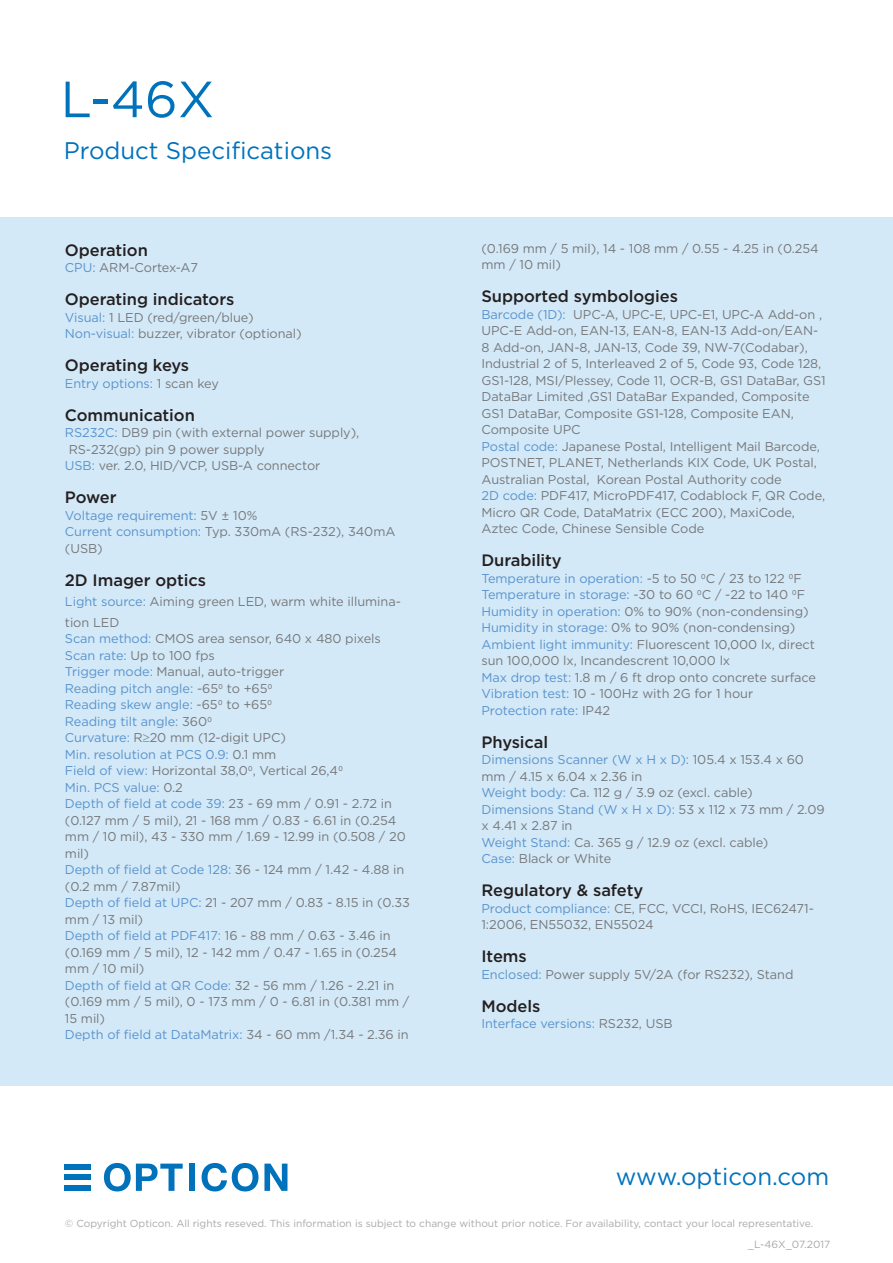
<style>
.page{position:relative;width:893px;height:1263px;background:#fff}
.page>*{position:absolute;margin:0;border:0;box-sizing:border-box;transform-origin:0 0}
.t1{font:50.85px "Gotham";color:#0072bc}
.t2{font:24px "Gotham";color:#0072bc}
.t3{font:500 16.5px "Gotham";letter-spacing:-.005em;color:#231f20}
.t4{font:12.75px/16.5px "Gotham";letter-spacing:-.005em;color:#76787b}
.t5{font:12.75px "Gotham";letter-spacing:-.005em;color:#5893ce}
.t6{font:10.35px "Gotham";color:#a8a9ad}
.t7{font:10.2px "Gotham";color:#a8a9ad}
.s1{color:#5893ce}
.s2{color:#76787b}
</style>
<div class="page">
<div style="left:65px;top:1164px;width:26px;height:6px;background:#0072bc"></div>
<div style="left:65px;top:1175px;width:26px;height:5px;background:#0072bc"></div>
<div style="left:65px;top:1185px;width:26px;height:5px;background:#0072bc"></div>
<svg style="left:104px;top:1163px;width:79px;height:28px"></svg>
<div style="left:189px;top:1163px;width:6px;height:28px;background:#0072bc"></div>
<svg style="left:202px;top:1163px;width:85px;height:28px"></svg>
<div style="left:0;top:217px;width:893px;height:869px;background:#d4e9f7"></div>
<p class="t1" style="left:61px;top:67px;width:155px">L-46X</p>
<p class="t2" style="left:64px;top:135px;width:270px">Product Specifications</p>
<p class="t3" style="left:65px;top:239px;width:84px">Operation</p>
<p class="t4" style="left:65px;top:259px;width:135px"><span class="s1">CPU:</span> ARM-Cortex-A7</p>
<p class="t3" style="left:65px;top:288px;width:171px">Operating indicators</p>
<p class="t4" style="left:65px;top:309px;width:190px"><span class="s1">Visual:</span> 1 LED (red/green/blue)</p>
<p class="t4" style="left:65px;top:325px;width:238px"><span class="s1">Non-visual:</span> buzzer, vibrator (optional)</p>
<p class="t3" style="left:65px;top:354px;width:126px">Operating keys</p>
<p class="t5" style="left:65px;top:375px;width:156px">Entry options: <span class="s2">1 scan key</span></p>
<p class="t3" style="left:65px;top:404px;width:131px">Communication</p>
<p class="t4" style="left:65px;top:424px;width:296px"><span class="s1">RS232C:</span> DB9 pin (with external power supply),</p>
<p class="t4" style="left:69px;top:441px;width:198px">RS-232(gp) pin 9 power supply</p>
<p class="t4" style="left:65px;top:457px;width:257px"><span class="s1">USB:</span> ver. 2.0, HID/VCP, USB-A connector</p>
<p class="t3" style="left:65px;top:486px;width:53px">Power</p>
<p class="t5" style="left:65px;top:507px;width:194px">Voltage requirement: <span class="s2">5V ± 10%</span></p>
<p class="t4" style="left:65px;top:523px;width:332px"><span class="s1">Current consumption:</span> Typ. 330mA (RS-232), 340mA (USB)</p>
<p class="t3" style="left:65px;top:569px;width:143px">2D Imager optics</p>
<p class="t4" style="left:65px;top:591px;width:337px;line-height:20.7px"><span class="s1">Light source:</span> Aiming green LED, warm white illumina&shy;tion LED</p>
<p class="t4" style="left:65px;top:630px;width:317px"><span class="s1">Scan method:</span> CMOS area sensor, 640 x 480 pixels</p>
<p class="t4" style="left:65px;top:647px;width:151px"><span class="s1">Scan rate:</span> Up to 100 fps</p>
<p class="t4" style="left:65px;top:663px;width:221px"><span class="s1">Trigger mode:</span> Manual, auto-trigger</p>
<p class="t5" style="left:65px;top:680px;width:209px">Reading pitch angle: <span class="s2">-650 to +650</span></p>
<p class="t5" style="left:65px;top:697px;width:209px">Reading skew angle: <span class="s2">-650 to +650</span></p>
<p class="t5" style="left:65px;top:713px;width:149px">Reading tilt angle: <span class="s2">3600</span></p>
<p class="t4" style="left:65px;top:729px;width:222px"><span class="s1">Curvature:</span> R≥20 mm (12-digit UPC)</p>
<p class="t5" style="left:65px;top:746px;width:213px">Min. resolution at PCS 0.9: <span class="s2">0.1 mm</span></p>
<p class="t4" style="left:65px;top:762px;width:280px"><span class="s1">Field of view:</span> Horizontal 38,00, Vertical 26,40</p>
<p class="t5" style="left:65px;top:779px;width:119px">Min. PCS value: <span class="s2">0.2</span></p>
<p class="t5" style="left:65px;top:796px;width:329px">Depth of field at code 39: <span class="s2">23 - 69 mm / 0.91 - 2.72 in</span></p>
<p class="t4" style="left:65px;top:812px;width:342px">(0.127 mm / 5 mil), 21 - 168 mm / 0.83 - 6.61 in (0.254 mm / 10 mil), 43 - 330 mm / 1.69 - 12.99 in (0.508 / 20 mil)</p>
<p class="t4" style="left:65px;top:861px;width:341px"><span class="s1">Depth of field at Code 128:</span> 36 - 124 mm / 1.42 - 4.88 in (0.2 mm / 7.87mil)</p>
<p class="t4" style="left:65px;top:894px;width:347px"><span class="s1">Depth of field at UPC:</span> 21 - 207 mm / 0.83 - 8.15 in (0.33 mm / 13 mil)</p>
<p class="t4" style="left:65px;top:927px;width:334px"><span class="s1">Depth of field at PDF417:</span> 16 - 88 mm / 0.63 - 3.46 in (0.169 mm / 5 mil), 12 - 142 mm / 0.47 - 1.65 in (0.254 mm / 10 mil)</p>
<p class="t4" style="left:65px;top:977px;width:346px"><span class="s1">Depth of field at QR Code:</span> 32 - 56 mm / 1.26 - 2.21 in (0.169 mm / 5 mil), 0 - 173 mm / 0 - 6.81 in (0.381 mm /</p>
<p class="t4" style="left:65px;top:1010px;width:42px">15 mil)</p>
<p class="t5" style="left:65px;top:1027px;width:345px">Depth of field at DataMatrix: <span class="s2">34 - 60 mm /1.34 - 2.36 in</span></p>
<p class="t4" style="left:481px;top:240px;width:339px">(0.169 mm / 5 mil), 14 - 108 mm / 0.55 - 4.25 in (0.254 mm / 10 mil)</p>
<p class="t3" style="left:481px;top:285px;width:198px">Supported symbologies</p>
<p class="t4" style="left:481px;top:306px;width:342px"><span class="s1">Barcode (1D):</span> UPC-A, UPC-E, UPC-E1, UPC-A Add-on , UPC-E Add-on, EAN-13, EAN-8, EAN-13 Add-on/EAN-8 Add-on, JAN-8, JAN-13, Code 39, NW-7(Codabar), Industrial 2 of 5, Interleaved 2 of 5, Code 93, Code 128,</p>
<p class="t4" style="left:481px;top:372px;width:346px">GS1-128, MSI/Plessey, Code 11, OCR-B, GS1 DataBar, GS1<br>DataBar Limited ,GS1 DataBar Expanded, Composite GS1 DataBar, Composite GS1-128, Composite EAN, Composite UPC</p>
<p class="t4" style="left:481px;top:438px;width:340px"><span class="s1">Postal code:</span> Japanese Postal, Intelligent Mail Barcode,<br>POSTNET, PLANET, Netherlands KIX Code, UK Postal,<br>Australian Postal, Korean Postal Authority code</p>
<p class="t4" style="left:481px;top:487px;width:345px"><span class="s1">2D code:</span> PDF417, MicroPDF417, Codablock F, QR Code,<br>Micro QR Code, DataMatrix (ECC 200), MaxiCode,<br>Aztec Code, Chinese Sensible Code</p>
<p class="t3" style="left:481px;top:549px;width:82px">Durability</p>
<p class="t5" style="left:481px;top:570px;width:322px">Temperature in operation: <span class="s2">-5 to 50 0C / 23 to 122 0F</span></p>
<p class="t5" style="left:481px;top:586px;width:325px">Temperature in storage: <span class="s2">-30 to 60 0C / -22 to 140 0F</span></p>
<p class="t4" style="left:481px;top:603px;width:329px"><span class="s1">Humidity in operation:</span> 0% to 90% (non-condensing)</p>
<p class="t4" style="left:481px;top:619px;width:315px"><span class="s1">Humidity in storage:</span> 0% to 90% (non-condensing)</p>
<p class="t4" style="left:481px;top:636px;width:335px"><span class="s1">Ambient light immunity:</span> Fluorescent 10,000 lx, direct sun 100,000 lx, Incandescrent 10,000 lx</p>
<p class="t4" style="left:481px;top:669px;width:336px"><span class="s1">Max drop test:</span> 1.8 m / 6 ft drop onto concrete surface</p>
<p class="t4" style="left:481px;top:685px;width:273px"><span class="s1">Vibration test:</span> 10 - 100Hz with 2G for 1 hour</p>
<p class="t5" style="left:481px;top:702px;width:130px">Protection rate: <span class="s2">IP42</span></p>
<p class="t3" style="left:481px;top:731px;width:68px">Physical</p>
<p class="t4" style="left:481px;top:751px;width:324px"><span class="s1">Dimensions Scanner (W x H x D):</span> 105.4 x 153.4 x 60 mm / 4.15 x 6.04 x 2.36 in</p>
<p class="t4" style="left:481px;top:784px;width:273px"><span class="s1">Weight body:</span> Ca. 112 g / 3.9 oz (excl. cable)</p>
<p class="t4" style="left:481px;top:801px;width:345px"><span class="s1">Dimensions Stand (W x H x D):</span> 53 x 112 x 73 mm / 2.09 x 4.41 x 2.87 in</p>
<p class="t4" style="left:481px;top:834px;width:288px"><span class="s1">Weight Stand:</span> Ca. 365 g / 12.9 oz (excl. cable)</p>
<p class="t4" style="left:481px;top:850px;width:131px"><span class="s1">Case:</span> Black or White</p>
<p class="t3" style="left:481px;top:879px;width:163px">Regulatory &amp; safety</p>
<p class="t4" style="left:481px;top:900px;width:334px"><span class="s1">Product compliance:</span> CE, FCC, VCCI, RoHS, IEC62471-<br>1:2006, EN55032, EN55024</p>
<p class="t3" style="left:481px;top:945px;width:47px">Items</p>
<p class="t4" style="left:481px;top:966px;width:313px"><span class="s1">Enclosed:</span> Power supply 5V/2A (for RS232), Stand</p>
<p class="t3" style="left:481px;top:995px;width:60px">Models</p>
<p class="t5" style="left:481px;top:1015px;width:193px">Interface versions: <span class="s2">RS232, USB</span></p>
<p class="t2" style="left:616px;top:1161px;width:215px">www.opticon.com</p>
<p class="t7" style="left:65px;top:1216px;width:750px">© Copyright Opticon. All rights reseved. This information is subject to change without prior notice. For availability, contact your local representative.</p>
<p class="t6" style="left:748px;top:1237px;width:84px">_L-46X_07.2017</p>
</div>
